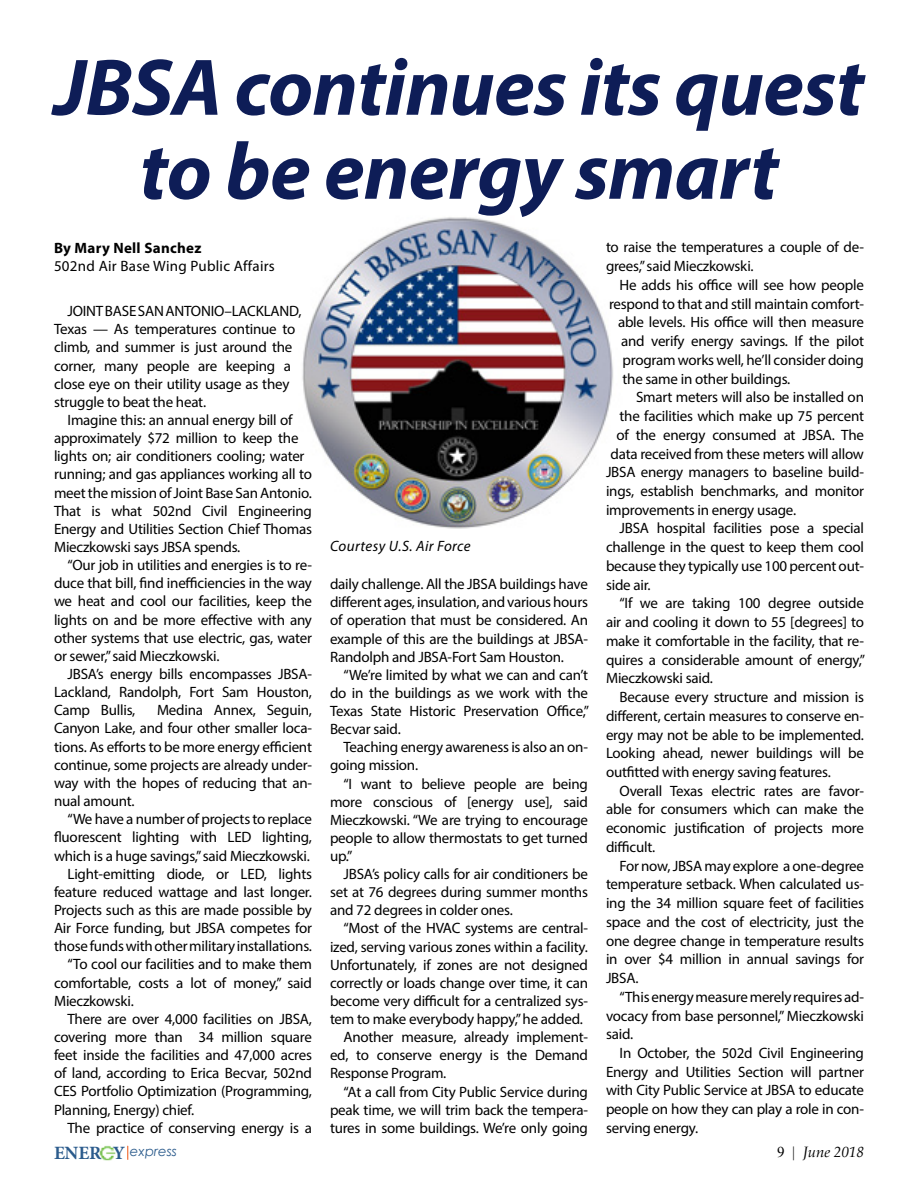
<style>
.page{position:relative;width:918px;height:1188px;background:#fff}
.page>*{position:absolute;margin:0;border:0;box-sizing:border-box;transform-origin:0 0}
.t1{font:italic 700 81px/84px "Myriad Pro";letter-spacing:-.01em;color:#0e1d57;text-align:center}
.t2{font:15px/18.1px "Myriad Pro";letter-spacing:-.015em;color:#000;text-align:justify}
.t3{font:15px "Myriad Pro";letter-spacing:.02em;color:#000}
.t4{font:italic 15px "Myriad Pro";letter-spacing:.025em;color:#000}
.t5{font:700 15px "Myriad Pro";letter-spacing:.02em;color:#000}
.t6{font:italic 15px "Book Antiqua";color:#000}
.t7{font:italic 13.35px "Century Gothic";color:#2b5b8c}
.s1{font-family:"Minion Pro";font-weight:700;font-style:normal;font-size:18.75px}
.s2{font-family:"Times New Roman";font-style:normal}
</style>
<div class="page">
<img style="left:99px;top:1145px;width:17px;height:16px">
<svg style="left:128px;top:1146px;width:1px;height:14px"></svg>
<img style="left:302px;top:217px;width:311px;height:311px">
<h1 class="t1" style="left:54px;top:43px;width:812px">JBSA continues its quest to be energy smart</h1>
<p class="t5" style="left:54px;top:238px;width:149px">By Mary Nell Sanchez</p>
<p class="t3" style="left:54px;top:257px;width:222px">502nd Air Base Wing Public Affairs</p>
<p class="t2" style="left:54px;top:302px;width:249px;text-align:left;text-indent:14px">JOINT BASE SAN ANTONIO–LACKLAND, Texas — As temperatures continue to climb, and summer is just around the corner, many people are keeping a close eye on their utility usage as they struggle to beat the heat.</p>
<p class="t2" style="left:54px;top:411px;width:260px;text-align:left;text-indent:14px">Imagine this: an annual energy bill of approximately $72 million to keep the lights on; air conditioners cooling; water running; and gas appliances working all to meet the mission of Joint Base San Antonio.<br>That is what 502nd Civil Engineering Energy and Utilities Section Chief Thomas Mieczkowski says JBSA spends.</p>
<p class="t2" style="left:54px;top:556px;width:260px;text-indent:14px">“Our job in utilities and energies is to re&shy;duce that bill, find inefficiencies in the way we heat and cool our facilities, keep the lights on and be more effective with any other systems that use electric, gas, water or sewer,” said Mieczkowski.</p>
<p class="t2" style="left:54px;top:665px;width:260px;text-indent:14px">JBSA’s energy bills encompasses JBSA-Lackland, Randolph, Fort Sam Houston, Camp Bullis,</p>
<p class="t2" style="left:54px;top:701px;width:260px;text-indent:103px">Medina Annex, Seguin, Canyon Lake, and four other smaller loca&shy;tions. As efforts to be more energy efficient continue, some projects are already under&shy;way with the hopes of reducing that an&shy;nual amount.</p>
<p class="t2" style="left:68px;top:810px;width:246px">“We have a number of projects to replace</p>
<p class="t2" style="left:54px;top:828px;width:259px">fluorescent lighting with LED lighting,</p>
<p class="t2" style="left:54px;top:846px;width:257px">which is a huge savings,” said Mieczkowski.</p>
<p class="t2" style="left:68px;top:864px;width:246px">Light-emitting diode, or LED, lights</p>
<p class="t2" style="left:54px;top:883px;width:259px">feature reduced wattage and last longer.</p>
<p class="t2" style="left:54px;top:901px;width:260px">Projects such as this are made possible by</p>
<p class="t2" style="left:54px;top:919px;width:259px">Air Force funding, but JBSA competes for</p>
<p class="t2" style="left:54px;top:937px;width:260px">those funds with other military installations.</p>
<p class="t2" style="left:68px;top:955px;width:246px">“To cool our facilities and to make them</p>
<p class="t2" style="left:54px;top:973px;width:260px">comfortable, costs a lot of money,” said</p>
<p class="t2" style="left:54px;top:991px;width:81px">Mieczkowski.</p>
<p class="t2" style="left:68px;top:1010px;width:246px">There are over 4,000 facilities on JBSA,</p>
<p class="t2" style="left:54px;top:1028px;width:260px">covering more than 34 million square</p>
<p class="t2" style="left:54px;top:1046px;width:259px">feet inside the facilities and 47,000 acres</p>
<p class="t2" style="left:54px;top:1064px;width:260px">of land, according to Erica Becvar, 502nd</p>
<p class="t2" style="left:54px;top:1082px;width:260px">CES Portfolio Optimization (Programming,</p>
<p class="t2" style="left:54px;top:1100px;width:142px">Planning, Energy) chief.</p>
<p class="t2" style="left:68px;top:1118px;width:246px">The practice of conserving energy is a</p>
<p class="t4" style="left:330px;top:537px;width:142px">Courtesy U.S. Air Force</p>
<p class="t2" style="left:330px;top:575px;width:260px">daily challenge. All the JBSA buildings have different ages, insulation, and various hours of operation that must be considered. An example of this are the buildings at JBSA-Randolph and JBSA-Fort Sam Houston.</p>
<p class="t2" style="left:330px;top:665px;width:261px;text-indent:14px">“We’re limited by what we can and can’t do in the buildings as we work with the Texas State Historic Preservation Office,” Becvar said.</p>
<p class="t2" style="left:330px;top:738px;width:259px;text-indent:14px">Teaching energy awareness is also an on&shy;going mission.</p>
<p class="t2" style="left:330px;top:774px;width:260px;text-indent:14px">“I want to believe people are being more conscious of [energy use], said Mieczkowski. “We are trying to encourage people to allow thermostats to get turned up.”</p>
<p class="t2" style="left:330px;top:865px;width:260px;text-indent:14px">JBSA’s policy calls for air conditioners be set at 76 degrees during summer months and 72 degrees in colder ones.</p>
<p class="t2" style="left:344px;top:919px;width:246px">“Most of the HVAC systems are central-</p>
<p class="t2" style="left:330px;top:937px;width:259px">ized, serving various zones within a facility.</p>
<p class="t2" style="left:330px;top:955px;width:260px">Unfortunately, if zones are not designed</p>
<p class="t2" style="left:330px;top:973px;width:259px">correctly or loads change over time, it can</p>
<p class="t2" style="left:330px;top:992px;width:260px">become very difficult for a centralized sys-</p>
<p class="t2" style="left:330px;top:1010px;width:254px">tem to make everybody happy,” he added.</p>
<p class="t2" style="left:344px;top:1028px;width:246px">Another measure, already implement-</p>
<p class="t2" style="left:330px;top:1046px;width:260px">ed, to conserve energy is the Demand</p>
<p class="t2" style="left:330px;top:1064px;width:118px">Response Program.</p>
<p class="t2" style="left:344px;top:1082px;width:246px">“At a call from City Public Service during</p>
<p class="t2" style="left:330px;top:1100px;width:260px">peak time, we will trim back the tempera-</p>
<p class="t2" style="left:330px;top:1118px;width:259px">tures in some buildings. We’re only going</p>
<p class="t2" style="left:606px;top:238px;width:259px;line-height:18.8px">to raise the temperatures a couple of de&shy;grees,” said Mieczkowski.</p>
<p class="t2" style="left:620px;top:276px;width:246px">He adds his office will see how people</p>
<p class="t2" style="left:609px;top:294px;width:257px">respond to that and still maintain comfort-</p>
<p class="t2" style="left:618px;top:313px;width:248px">able levels. His office will then measure</p>
<p class="t2" style="left:621px;top:332px;width:245px">and verify energy savings. If the pilot</p>
<p class="t2" style="left:623px;top:350px;width:243px">program works well, he’ll consider doing</p>
<p class="t2" style="left:623px;top:369px;width:169px">the same in other buildings.</p>
<p class="t2" style="left:636px;top:388px;width:229px">Smart meters will also be installed on</p>
<p class="t2" style="left:620px;top:407px;width:246px">the facilities which make up 75 percent</p>
<p class="t2" style="left:617px;top:425px;width:249px">of the energy consumed at JBSA. The</p>
<p class="t2" style="left:611px;top:444px;width:255px">data received from these meters will allow</p>
<p class="t2" style="left:606px;top:463px;width:259px">JBSA energy managers to baseline build-</p>
<p class="t2" style="left:606px;top:482px;width:259px">ings, establish benchmarks, and monitor</p>
<p class="t2" style="left:606px;top:500px;width:192px">improvements in energy usage.</p>
<p class="t2" style="left:620px;top:519px;width:246px">JBSA hospital facilities pose a special</p>
<p class="t2" style="left:606px;top:538px;width:259px">challenge in the quest to keep them cool</p>
<p class="t2" style="left:606px;top:557px;width:259px">because they typically use 100 percent out-</p>
<p class="t2" style="left:606px;top:575px;width:46px">side air.</p>
<p class="t2" style="left:620px;top:594px;width:246px">“If we are taking 100 degree outside</p>
<p class="t2" style="left:606px;top:613px;width:259px">air and cooling it down to 55 [degrees] to</p>
<p class="t2" style="left:606px;top:632px;width:259px">make it comfortable in the facility, that re-</p>
<p class="t2" style="left:606px;top:650px;width:261px">quires a considerable amount of energy,”</p>
<p class="t2" style="left:606px;top:669px;width:108px">Mieczkowski said.</p>
<p class="t2" style="left:620px;top:688px;width:246px">Because every structure and mission is</p>
<p class="t2" style="left:606px;top:706px;width:260px">different, certain measures to conserve en-</p>
<p class="t2" style="left:606px;top:725px;width:260px">ergy may not be able to be implemented.</p>
<p class="t2" style="left:606px;top:744px;width:260px">Looking ahead, newer buildings will be</p>
<p class="t2" style="left:606px;top:763px;width:226px">outfitted with energy saving features.</p>
<p class="t2" style="left:620px;top:781px;width:246px">Overall Texas electric rates are favor-</p>
<p class="t2" style="left:606px;top:800px;width:260px">able for consumers which can make the</p>
<p class="t2" style="left:606px;top:819px;width:259px">economic justification of projects more</p>
<p class="t2" style="left:606px;top:838px;width:51px">difficult.</p>
<p class="t2" style="left:620px;top:856px;width:246px">For now, JBSA may explore a one-degree</p>
<p class="t2" style="left:606px;top:875px;width:260px">temperature setback. When calculated us-</p>
<p class="t2" style="left:606px;top:894px;width:259px">ing the 34 million square feet of facilities</p>
<p class="t2" style="left:606px;top:913px;width:260px">space and the cost of electricity, just the</p>
<p class="t2" style="left:606px;top:931px;width:259px">one degree change in temperature results</p>
<p class="t2" style="left:606px;top:950px;width:260px">in over $4 million in annual savings for</p>
<p class="t2" style="left:606px;top:969px;width:34px">JBSA.</p>
<p class="t2" style="left:620px;top:987px;width:246px">“This energy measure merely requires ad-</p>
<p class="t2" style="left:606px;top:1006px;width:259px">vocacy from base personnel,” Mieczkowski</p>
<p class="t2" style="left:606px;top:1025px;width:29px">said.</p>
<p class="t2" style="left:620px;top:1044px;width:246px">In October, the 502d Civil Engineering</p>
<p class="t2" style="left:606px;top:1062px;width:259px">Energy and Utilities Section will partner</p>
<p class="t2" style="left:606px;top:1081px;width:260px">with City Public Service at JBSA to educate</p>
<p class="t2" style="left:606px;top:1100px;width:259px">people on how they can play a role in con-</p>
<p class="t2" style="left:606px;top:1119px;width:94px">serving energy.</p>
<p class="t7" style="left:54px;top:1142px;width:124px"><span class="s1">ENER Y</span> express</p>
<p class="t6" style="left:777px;top:1141px;width:88px"><span class="s2">9 |</span> June 2018</p>
</div>
